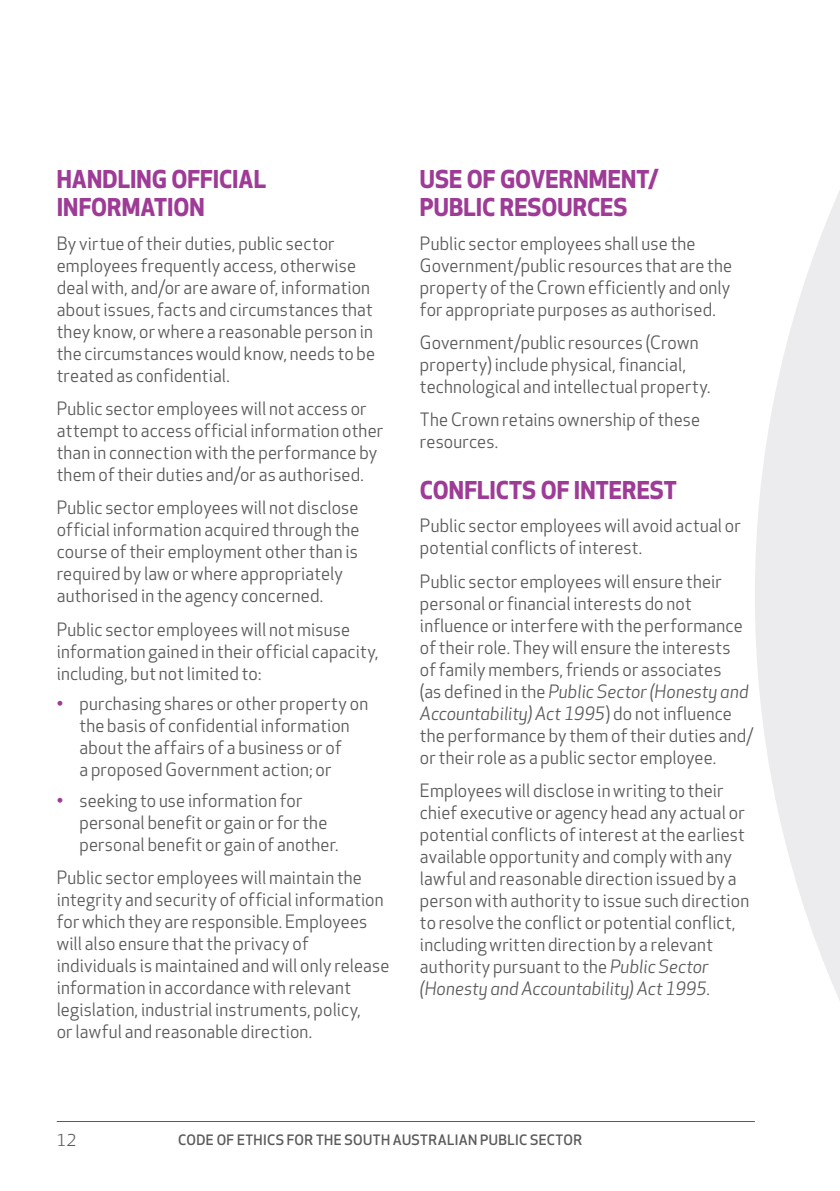
<style>
.page{position:relative;width:840px;height:1191px;background:#fff}
.page>*{position:absolute;margin:0;border:0;box-sizing:border-box;transform-origin:0 0}
.t1{font:700 24px/28px "Apex New";letter-spacing:.005em;color:#9e3b96}
.t2{font:18px/22px "Apex New";letter-spacing:.01em;color:#5a5a5d}
.t3{font:16px "Apex New";color:#5a5a5d}
.t4{font:500 14px "Apex New";letter-spacing:.03em;color:#5a5a5d}
.s1{color:#9e3b96}
.s2{font-style:italic}
</style>
<div class="page">
<svg style="left:754px;top:193px;width:85px;height:929px;fill:#ececee"></svg>
<hr style="left:57px;top:1121px;width:697px;height:1px;background:#5a5a5d">
<h1 class="t1" style="left:57px;top:166px;width:210px">HANDLING OFFICIAL<br>INFORMATION</h1>
<p class="t2" style="left:57px;top:233px;width:320px">By virtue of their duties, public sector employees frequently access, otherwise deal with, and/or are aware of, information about issues, facts and circumstances that they know, or where a reasonable person in the circumstances would know, needs to be treated as confidential.</p>
<p class="t2" style="left:57px;top:398px;width:328px">Public sector employees will not access or attempt to access official information other than in connection with the performance by them of their duties and/or as authorised.</p>
<p class="t2" style="left:57px;top:497px;width:304px">Public sector employees will not disclose official information acquired through the course of their employment other than is required by law or where appropriately authorised in the agency concerned.</p>
<p class="t2" style="left:57px;top:619px;width:323px">Public sector employees will not misuse information gained in their official capacity, including, but not limited to:</p>
<p class="t2" style="left:79px;top:693px;width:290px;text-indent:-23px"><span class="s1">•</span> purchasing shares or other property on the basis of confidential information about the affairs of a business or of<br>a proposed Government action; or</p>
<p class="t2" style="left:79px;top:790px;width:260px;text-indent:-23px"><span class="s1">•</span> seeking to use information for personal benefit or gain or for the personal benefit or gain of another.</p>
<p class="t2" style="left:57px;top:867px;width:334px">Public sector employees will maintain the integrity and security of official information for which they are responsible. Employees will also ensure that the privacy of individuals is maintained and will only release information in accordance with relevant legislation, industrial instruments, policy,<br>or lawful and reasonable direction.</p>
<h1 class="t1" style="left:420px;top:166px;width:241px">USE OF GOVERNMENT/<br>PUBLIC RESOURCES</h1>
<p class="t2" style="left:420px;top:233px;width:313px">Public sector employees shall use the Government/public resources that are the property of the Crown efficiently and only for appropriate purposes as authorised.</p>
<p class="t2" style="left:420px;top:332px;width:292px">Government/public resources (Crown property) include physical, financial, technological and intellectual property.</p>
<p class="t2" style="left:420px;top:409px;width:281px">The Crown retains ownership of these resources.</p>
<h1 class="t1" style="left:420px;top:477px;width:258px">CONFLICTS OF INTEREST</h1>
<p class="t2" style="left:420px;top:515px;width:322px">Public sector employees will avoid actual or potential conflicts of interest.</p>
<p class="t2" style="left:420px;top:571px;width:334px">Public sector employees will ensure their personal or financial interests do not influence or interfere with the performance of their role. They will ensure the interests<br>of family members, friends or associates<br>(as defined in the <span class="s2">Public Sector (Honesty and Accountability) Act 1995</span>) do not influence the performance by them of their duties and/ or their role as a public sector employee.</p>
<p class="t2" style="left:420px;top:780px;width:330px">Employees will disclose in writing to their chief executive or agency head any actual or potential conflicts of interest at the earliest available opportunity and comply with any lawful and reasonable direction issued by a person with authority to issue such direction to resolve the conflict or potential conflict, including written direction by a relevant authority pursuant to the <span class="s2">Public Sector (Honesty and Accountability) Act 1995</span>.</p>
<p class="t3" style="left:57px;top:1131px;width:21px">12</p>
<p class="t4" style="left:178px;top:1131px;width:405px">CODE OF ETHICS FOR THE SOUTH AUSTRALIAN PUBLIC SECTOR</p>
</div>
